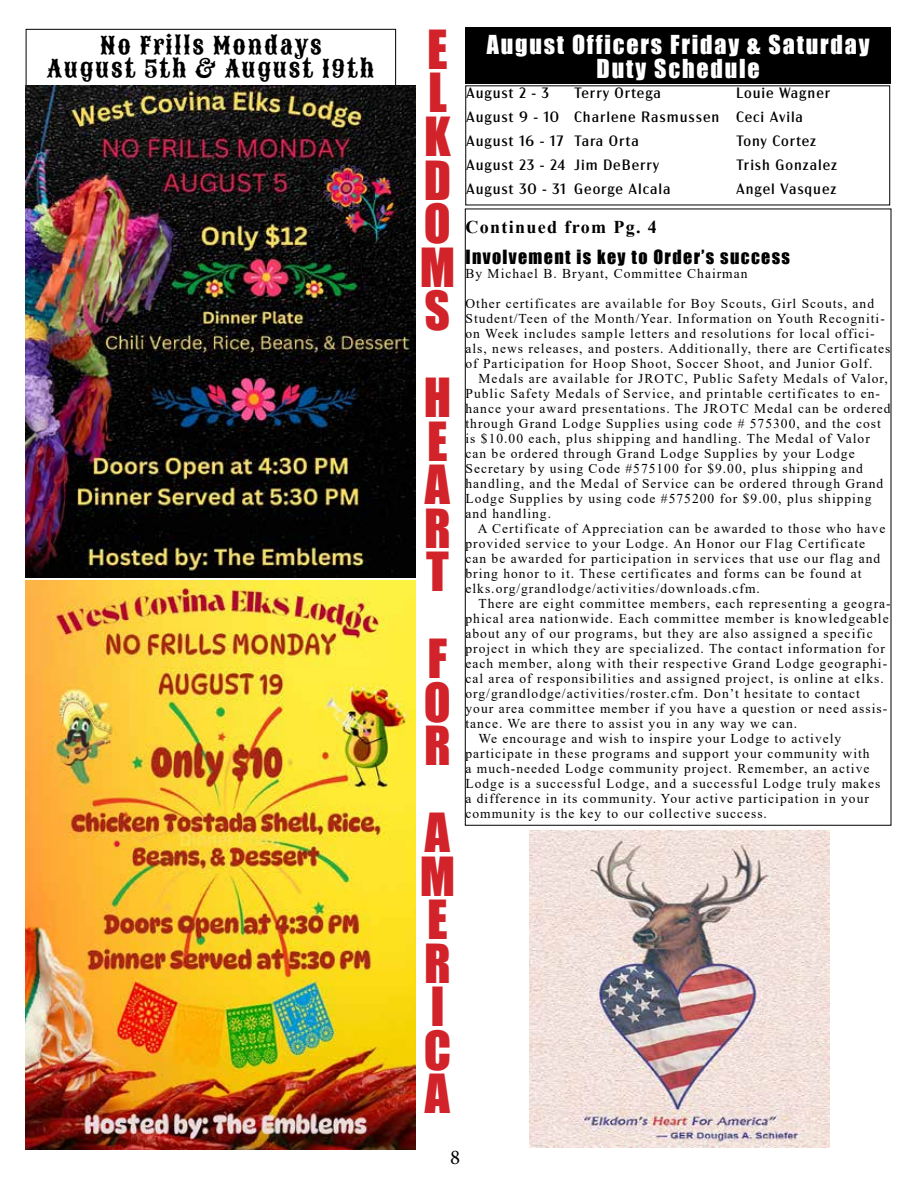
<style>
.page{position:relative;width:918px;height:1188px;background:#fff}
.page>*{position:absolute;margin:0;border:0;box-sizing:border-box;transform-origin:0 0}
.t1{font:49.5px/43.5px "Impact";color:#d2232a}
.t2{font:24px/24px "Impact";letter-spacing:.075em;color:#fff;text-align:center}
.t3{font:24px/22.5px "Sancreek";letter-spacing:.075em;color:#000}
.t4{font:21px "Minion Pro";color:#000}
.t5{font:18px "Impact";letter-spacing:.075em;color:#000}
.t6{font:700 18px "Times New Roman";letter-spacing:.075em;color:#000}
.t7{font:15px/24px "Acme Gothic";letter-spacing:.06em;color:#000}
.t8{font:13.5px/15px "Times New Roman";letter-spacing:.075em;color:#000}
</style>
<div class="page">
<div style="left:466px;top:27px;width:425px;height:56px;background:#000"></div>
<div style="left:26px;top:29px;width:370px;height:58px;border:1px solid #000"></div>
<img style="left:25px;top:86px;width:391px;height:491px">
<img style="left:25px;top:581px;width:391px;height:568px">
<img style="left:529px;top:831px;width:301px;height:317px">
<h2 class="t3" style="left:47px;top:35px;width:402px;text-indent:53px">No Frills Mondays<br>August 5th &amp; August 19th <sup>E</sup></h2>
<h1 class="t1" style="left:420px;top:70px;width:37px">L<br>K<br>D<br>O<br>M<br>S</h1>
<h1 class="t1" style="left:424px;top:375px;width:29px;text-align:justify">H E A R T</h1>
<h1 class="t1" style="left:424px;top:636px;width:29px;text-align:justify">F O R</h1>
<h1 class="t1" style="left:420px;top:810px;width:37px">A<br>M<br>E<br>R<br>I<br>C<br>A</h1>
<h2 class="t2" style="left:487px;top:31px;width:384px">August Officers Friday &amp; Saturday<br>Duty Schedule</h2>
<p class="t7" style="left:466px;top:80px;width:85px">August 2 - 3</p>
<p class="t7" style="left:574px;top:80px;width:88px">Terry Ortega</p>
<p class="t7" style="left:466px;top:80px;width:366px;text-indent:270px">Louie Wagner<br>August 9 - 10 Charlene Rasmussen Ceci Avila<br>August 16 - 17 Tara Orta</p>
<p class="t7" style="left:736px;top:128px;width:82px">Tony Cortez</p>
<p class="t7" style="left:466px;top:152px;width:195px">August 23 - 24 Jim DeBerry</p>
<p class="t7" style="left:736px;top:152px;width:103px">Trish Gonzalez</p>
<p class="t7" style="left:466px;top:176px;width:206px">August 30 - 31 George Alcala</p>
<p class="t7" style="left:736px;top:176px;width:102px">Angel Vasquez</p>
<h3 class="t6" style="left:465px;top:214px;width:193px">Continued from Pg. 4</h3>
<h3 class="t5" style="left:465px;top:242px;width:326px">Involvement is key to Order’s success</h3>
<p class="t8" style="left:465px;top:266px;width:284px">By Michael B. Bryant, Committee Chairman</p>
<p class="t8" style="left:465px;top:296px;width:426px">Other certificates are available for Boy Scouts, Girl Scouts, and Student/Teen of the Month/Year. Information on Youth Recogniti&shy;on Week includes sample letters and resolutions for local offici&shy;als, news releases, and posters. Additionally, there are Certificates of Participation for Hoop Shoot, Soccer Shoot, and Junior Golf.</p>
<p class="t8" style="left:465px;top:371px;width:427px;text-indent:13px">Medals are available for JROTC, Public Safety Medals of Valor, Public Safety Medals of Service, and printable certificates to en&shy;hance your award presentations. The JROTC Medal can be ordered through Grand Lodge Supplies using code # 575300, and the cost is $10.00 each, plus shipping and handling. The Medal of Valor can be ordered through Grand Lodge Supplies by your Lodge Secretary by using Code #575100 for $9.00, plus shipping and handling, and the Medal of Service can be ordered through Grand Lodge Supplies by using code #575200 for $9.00, plus shipping and handling.</p>
<p class="t8" style="left:465px;top:521px;width:421px;text-indent:12px">A Certificate of Appreciation can be awarded to those who have provided service to your Lodge. An Honor our Flag Certificate can be awarded for participation in services that use our flag and bring honor to it. These certificates and forms can be found at elks.org/grandlodge/activities/downloads.cfm.</p>
<p class="t8" style="left:478px;top:596px;width:414px">There are eight committee members, each representing a geogra-</p>
<p class="t8" style="left:465px;top:611px;width:425px">phical area nationwide. Each committee member is knowledgeable</p>
<p class="t8" style="left:465px;top:626px;width:409px">about any of our programs, but they are also assigned a specific</p>
<p class="t8" style="left:465px;top:641px;width:421px">project in which they are specialized. The contact information for</p>
<p class="t8" style="left:465px;top:656px;width:423px">each member, along with their respective Grand Lodge geographi-</p>
<p class="t8" style="left:465px;top:671px;width:420px">cal area of responsibilities and assigned project, is online at elks.</p>
<p class="t8" style="left:465px;top:686px;width:396px">org/grandlodge/activities/roster.cfm. Don’t hesitate to contact</p>
<p class="t8" style="left:465px;top:701px;width:423px">your area committee member if you have a question or need assis-</p>
<p class="t8" style="left:465px;top:716px;width:333px">tance. We are there to assist you in any way we can.</p>
<p class="t8" style="left:478px;top:731px;width:364px">We encourage and wish to inspire your Lodge to actively</p>
<p class="t8" style="left:465px;top:746px;width:406px">participate in these programs and support your community with</p>
<p class="t8" style="left:465px;top:761px;width:405px">a much-needed Lodge community project. Remember, an active</p>
<p class="t8" style="left:465px;top:776px;width:416px">Lodge is a successful Lodge, and a successful Lodge truly makes</p>
<p class="t8" style="left:465px;top:791px;width:405px">a difference in its community. Your active participation in your</p>
<p class="t8" style="left:465px;top:806px;width:303px">community is the key to our collective success.</p>
<h3 class="t4" style="left:450px;top:1143px;width:12px">8</h3>
</div>
